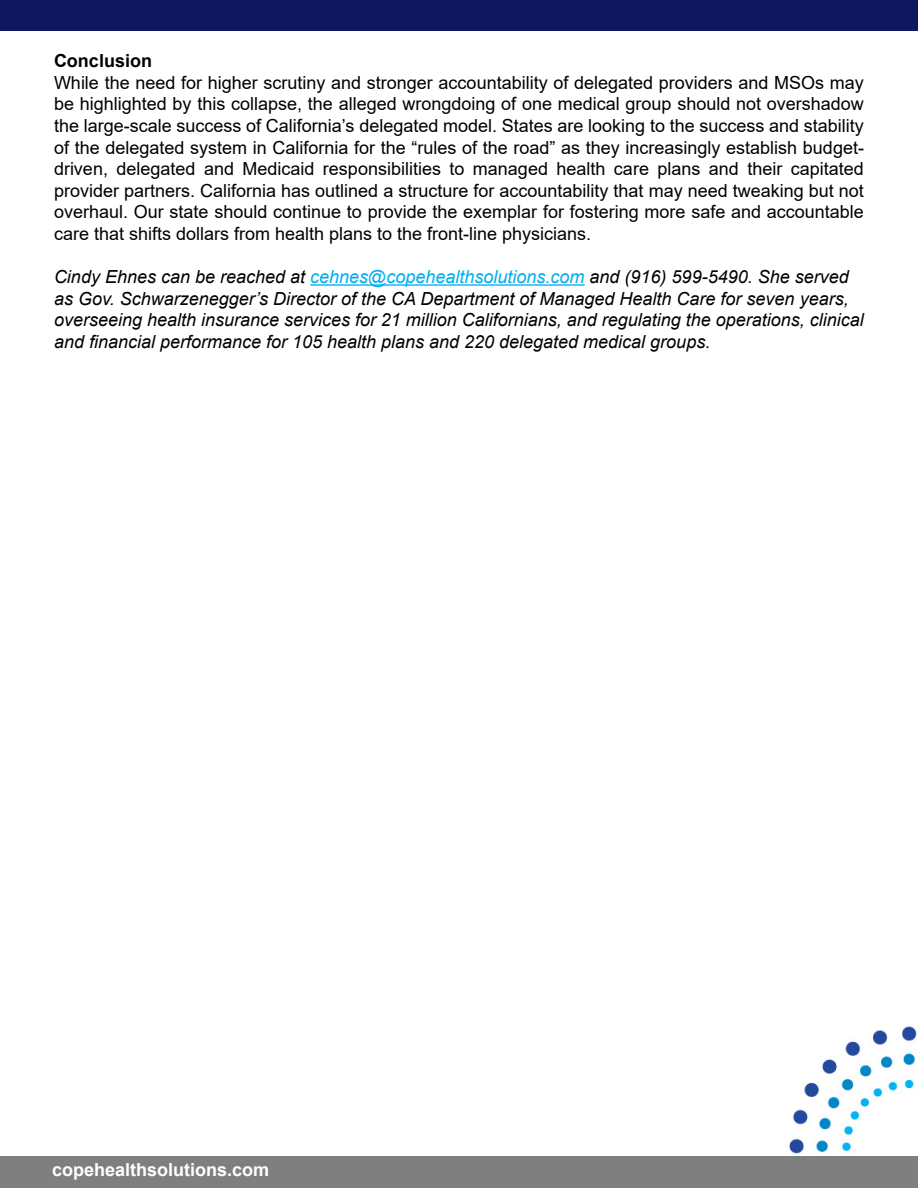
<style>
.page{position:relative;width:918px;height:1188px;background:#fff}
.page>*{position:absolute;margin:0;border:0;box-sizing:border-box;transform-origin:0 0}
.t1{font:18px/21.6px "Arial";color:#000;text-align:justify}
.t2{font:italic 18px/21.6px "Arial";color:#000}
.t3{font:700 18px "Arial";color:#fff}
.t4{font:700 18px "Arial";color:#000}
.s1{color:#00aeef}
</style>
<div class="page">
<div style="left:0;top:1156px;width:918px;height:32px;background:#7f7f7f"></div>
<div style="left:0;top:0;width:918px;height:32px;background:#11175e"></div>
<img style="left:789px;top:1026px;width:128px;height:127px">
<hr style="left:310px;top:284px;width:275px;height:2px;background:#00aeef">
<p class="t4" style="left:54px;top:48px;width:100px">Conclusion</p>
<p class="t1" style="left:54px;top:71px;width:812px">While the need for higher scrutiny and stronger accountability of delegated providers and MSOs may be highlighted by this collapse, the alleged wrongdoing of one medical group should not overshadow the large-scale success of California’s delegated model. States are looking to the success and stability of the delegated system in California for the “rules of the road” as they increasingly establish budget&shy;driven, delegated and Medicaid responsibilities to managed health care plans and their capitated provider partners. California has outlined a structure for accountability that may need tweaking but not overhaul. Our state should continue to provide the exemplar for fostering more safe and accountable care that shifts dollars from health plans to the front-line physicians.</p>
<p class="t2" style="left:54px;top:266px;width:811px">Cindy Ehnes can be reached at <span class="s1">cehnes@copehealthsolutions.com</span> and (916) 599-5490. She served as Gov. Schwarzenegger’s Director of the CA Department of Managed Health Care for seven years, overseeing health insurance services for 21 million Californians, and regulating the operations, clinical and financial performance for 105 health plans and 220 delegated medical groups.</p>
<p class="t3" style="left:52px;top:1157px;width:219px">copehealthsolutions.com</p>
</div>
